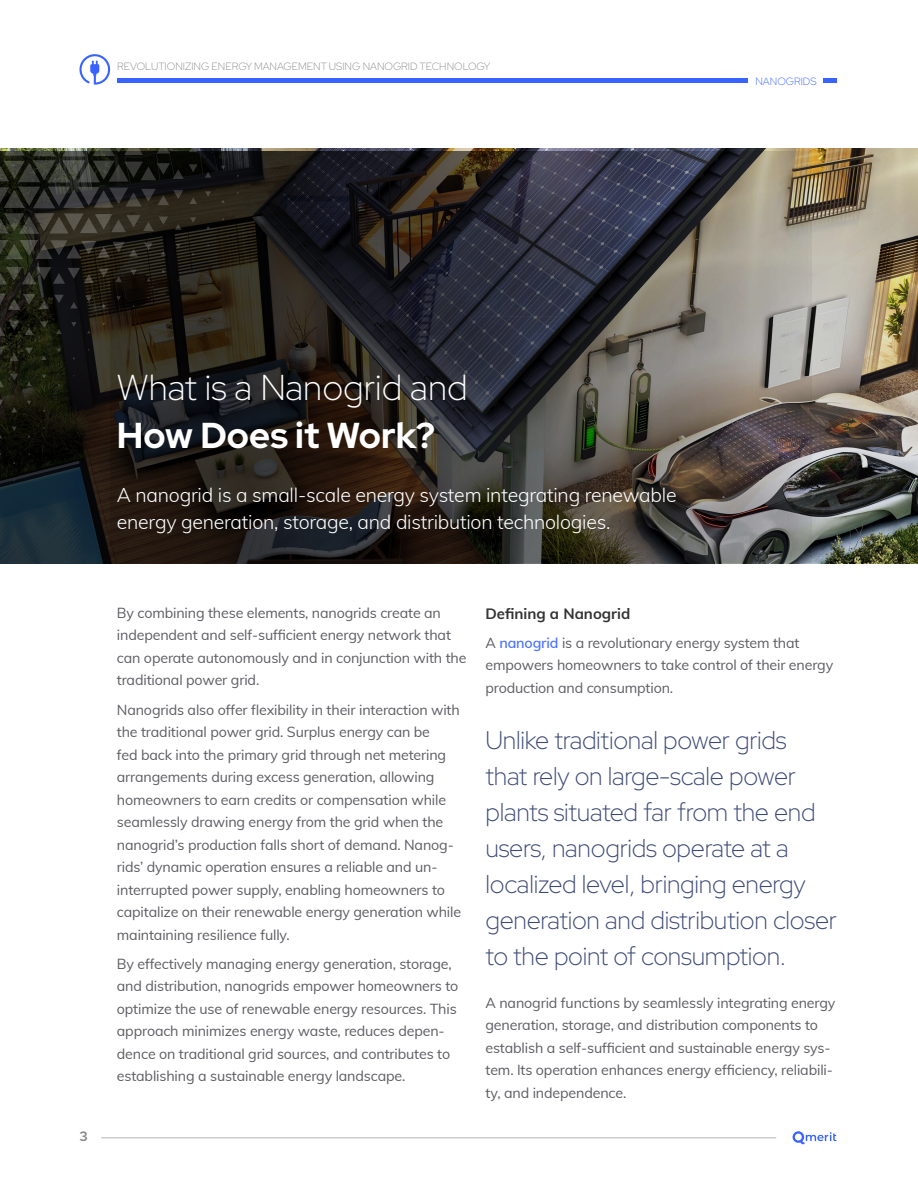
<style>
.page{position:relative;width:918px;height:1188px;background:#fff}
.page>*{position:absolute;margin:0;border:0;box-sizing:border-box;transform-origin:0 0}
.t1{font:300 36px "Red Hat Display";color:#fff}
.t2{font:700 36px "Red Hat Display";color:#fff}
.t3{font:300 25.5px/36px "Red Hat Display";letter-spacing:-.01em;color:#3c4976}
.t4{font:300 19.5px/27px "Muli";letter-spacing:-.01em;color:#fff}
.t5{font:700 15px "Muli";color:#333}
.t6{font:14.25px/22.5px "Muli";letter-spacing:-.01em;color:#5c5c62}
.t7{font:700 13.5px "Red Hat Display";color:#898989}
.t8{font:300 10.5px "Red Hat Display";color:#898989}
.t9{font:300 10.5px "Red Hat Display";color:#3863ff}
.s1{font-weight:600;color:#4c73ff}
</style>
<div class="page">
<svg style="left:0;top:148px;width:268px;height:416px;background:#1f231f"></svg>
<img style="left:110px;top:148px;width:808px;height:415px">
<hr style="left:117px;top:79px;width:720px;height:4px;background:#3863ff">
<svg style="left:79px;top:54px;width:31px;height:31px"></svg>
<hr style="left:101px;top:1137px;width:675px;height:2px;background:#898989">
<svg style="left:792px;top:1131px;width:45px;height:13px"></svg>
<div style="left:749px;top:71px;width:74px;height:16px;background:#fff"></div>
<p class="t8" style="left:117px;top:62px;width:375px">REVOLUTIONIZING ENERGY MANAGEMENT USING NANOGRID TECHNOLOGY</p>
<p class="t9" style="left:755px;top:77px;width:63px">NANOGRIDS</p>
<p class="t7" style="left:80px;top:1131px;width:10px">3</p>
<h1 class="t1" style="left:117px;top:373px;width:352px">What is a Nanogrid and</h1>
<h1 class="t2" style="left:117px;top:421px;width:320px">How Does it Work?</h1>
<h3 class="t4" style="left:117px;top:484px;width:561px">A nanogrid is a small-scale energy system integrating renewable energy generation, storage, and distribution technologies.</h3>
<p class="t6" style="left:117px;top:603px;width:351px">By combining these elements, nanogrids create an independent and self-sufficient energy network that can operate autonomously and in conjunction with the traditional power grid.</p>
<p class="t6" style="left:117px;top:698px;width:346px">Nanogrids also offer flexibility in their interaction with the traditional power grid. Surplus energy can be<br>fed back into the primary grid through net metering arrangements during excess generation, allowing homeowners to earn credits or compensation while seamlessly drawing energy from the grid when the nanogrid’s production falls short of demand. Nanog&shy;rids’ dynamic operation ensures a reliable and un&shy;interrupted power supply, enabling homeowners to capitalize on their renewable energy generation while maintaining resilience fully.</p>
<p class="t6" style="left:117px;top:954px;width:343px">By effectively managing energy generation, storage, and distribution, nanogrids empower homeowners to optimize the use of renewable energy resources. This approach minimizes energy waste, reduces depen&shy;dence on traditional grid sources, and contributes to establishing a sustainable energy landscape.</p>
<p class="t5" style="left:486px;top:602px;width:146px">Defining a Nanogrid</p>
<p class="t6" style="left:486px;top:633px;width:349px">A <span class="s1">nanogrid</span> is a revolutionary energy system that empowers homeowners to take control of their energy production and consumption.</p>
<h2 class="t3" style="left:486px;top:724px;width:353px">Unlike traditional power grids<br>that rely on large-scale power plants situated far from the end users, nanogrids operate at a localized level, bringing energy generation and distribution closer to the point of consumption.</h2>
<p class="t6" style="left:486px;top:991px;width:351px">A nanogrid functions by seamlessly integrating energy generation, storage, and distribution components to establish a self-sufficient and sustainable energy sys&shy;tem. Its operation enhances energy efficiency, reliabili&shy;ty, and independence.</p>
</div>
